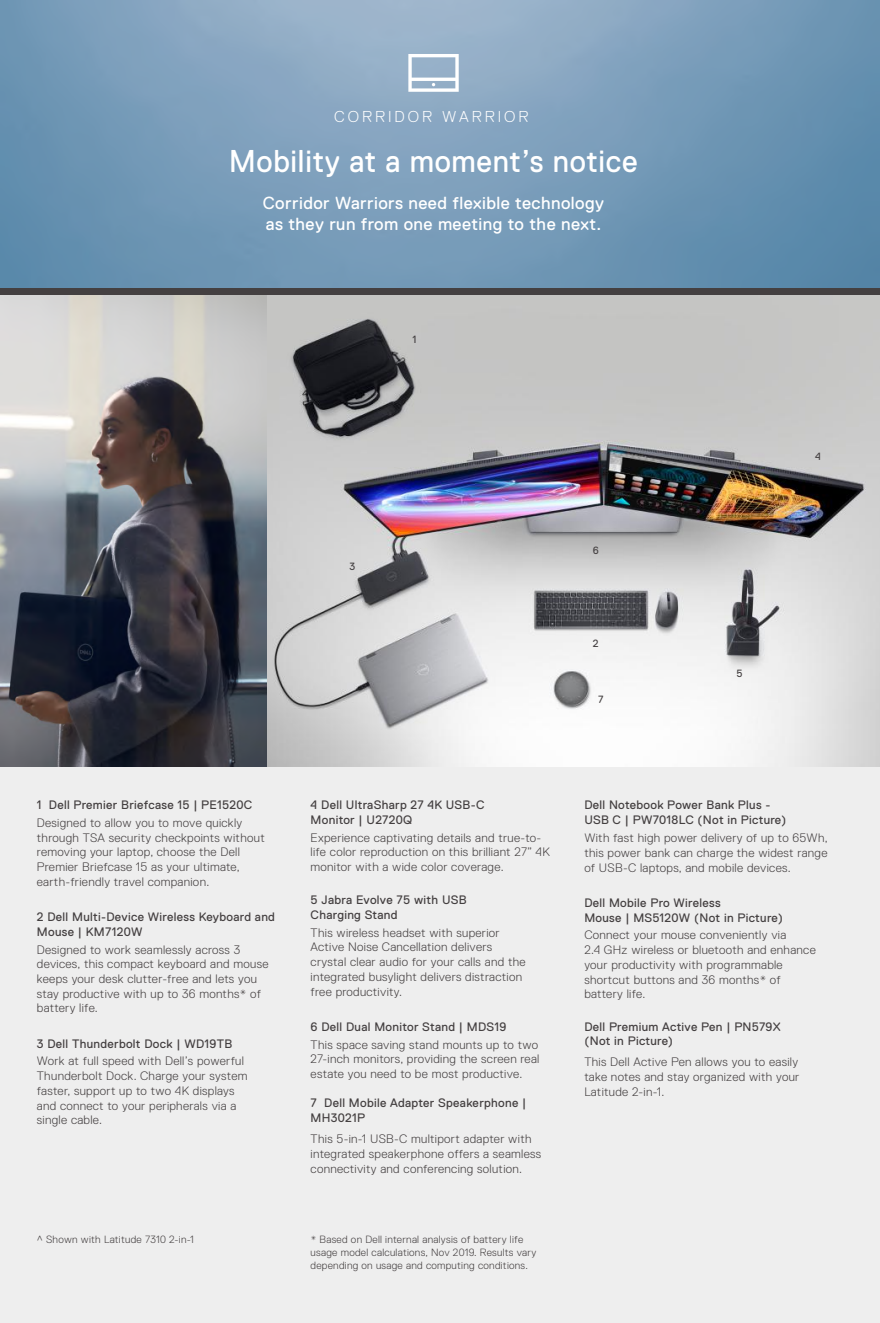
<style>
.page{position:relative;width:880px;height:1323px;background:#fff}
.page>*{position:absolute;margin:0;border:0;box-sizing:border-box;transform-origin:0 0}
.t1{font:31.5px "Dell Replica";letter-spacing:.025em;color:#fff;scale:.95 1}
.t2{font:17.5px/21px "Dell Replica";letter-spacing:.025em;color:#fff}
.t3{font:300 15.75px "Dell Replica";letter-spacing:.19em;color:#fff}
.t4{font:300 12.25px/14.7px "Dell Replica";letter-spacing:.025em;color:#444041}
.t5{font:12.25px/14.7px "Dell Replica";letter-spacing:.025em;color:#444041}
.t6{font:300 10.5px/12.6px "Dell Replica";letter-spacing:.025em;color:#444041}
.t7{font:10.5px "Dell Replica";color:#444041}
</style>
<div class="page">
<div style="left:0;top:766px;width:879px;height:557px;background:#eee"></div>
<img style="left:0;top:0;width:879px;height:289px">
<img style="left:0;top:295px;width:879px;height:471px">
<div style="left:0;top:289px;width:879px;height:6px;background:#444041"></div>
<svg style="left:408px;top:54px;width:50px;height:38px"></svg>
<p class="t3" style="left:334px;top:107px;width:196px">CORRIDOR WARRIOR</p>
<h1 class="t1" style="left:229px;top:144px;width:431px">Mobility at a moment’s notice</h1>
<h2 class="t2" style="left:263px;top:193px;width:343px">Corridor Warriors need flexible technology as they run from one meeting to the next.</h2>
<p class="t7" style="left:412px;top:333px;width:5px">1</p>
<p class="t7" style="left:349px;top:561px;width:7px">3</p>
<p class="t7" style="left:592px;top:545px;width:7px">6</p>
<p class="t7" style="left:592px;top:638px;width:7px">2</p>
<p class="t7" style="left:598px;top:694px;width:7px">7</p>
<p class="t7" style="left:815px;top:450px;width:7px">4</p>
<p class="t7" style="left:736px;top:667px;width:8px">5</p>
<p class="t5" style="left:37px;top:798px;width:217px">1 Dell Premier Briefcase 15 | PE1520C</p>
<p class="t4" style="left:37px;top:816px;width:229px">Designed to allow you to move quickly through TSA security checkpoints without removing your laptop, choose the Dell Premier Briefcase 15 as your ultimate, earth-friendly travel companion.</p>
<p class="t5" style="left:37px;top:910px;width:240px">2 Dell Multi-Device Wireless Keyboard and<br>Mouse | KM7120W</p>
<p class="t4" style="left:37px;top:942px;width:233px">Designed to work seamlessly across 3 devices, this compact keyboard and mouse keeps your desk clutter-free and lets you stay productive with up to 36 months* of battery life.</p>
<p class="t5" style="left:37px;top:1036px;width:197px">3 Dell Thunderbolt Dock | WD19TB</p>
<p class="t4" style="left:37px;top:1054px;width:212px">Work at full speed with Dell’s powerful<br>Thunderbolt Dock. Charge your system faster, support up to two 4K displays and connect to your peripherals via a single cable.</p>
<p class="t5" style="left:310px;top:798px;width:175px">4 Dell UltraSharp 27 4K USB-C<br>Monitor | U2720Q</p>
<p class="t4" style="left:310px;top:830px;width:241px">Experience captivating details and true-to&shy;life color reproduction on this brilliant 27” 4K monitor with a wide color coverage.</p>
<p class="t5" style="left:310px;top:893px;width:158px">5 Jabra Evolve 75 with USB<br>Charging Stand</p>
<p class="t4" style="left:310px;top:925px;width:216px">This wireless headset with superior Active Noise Cancellation delivers crystal clear audio for your calls and the integrated busylight delivers distraction free productivity.</p>
<p class="t5" style="left:310px;top:1019px;width:197px">6 Dell Dual Monitor Stand | MDS19</p>
<p class="t4" style="left:310px;top:1037px;width:230px;text-align:justify">This space saving stand mounts up to two 27-inch monitors, providing the screen real estate you need to be most productive.</p>
<p class="t5" style="left:310px;top:1096px;width:217px">7 Dell Mobile Adapter Speakerphone |<br>MH3021P</p>
<p class="t4" style="left:310px;top:1132px;width:232px">This 5-in-1 USB-C multiport adapter with integrated speakerphone offers a seamless connectivity and conferencing solution.</p>
<p class="t6" style="left:37px;top:1233px;width:158px">^ Shown with Latitude 7310 2-in-1</p>
<p class="t6" style="left:310px;top:1233px;width:227px">* Based on Dell internal analysis of battery life usage model calculations, Nov 2019. Results vary depending on usage and computing conditions.</p>
<p class="t5" style="left:584px;top:798px;width:203px">Dell Notebook Power Bank Plus -<br>USB C | PW7018LC (Not in Picture)</p>
<p class="t4" style="left:584px;top:831px;width:245px;text-align:justify">With fast high power delivery of up to 65Wh, this power bank can charge the widest range of USB-C laptops, and mobile devices.</p>
<p class="t5" style="left:584px;top:896px;width:200px">Dell Mobile Pro Wireless<br>Mouse | MS5120W (Not in Picture)</p>
<p class="t4" style="left:584px;top:928px;width:233px">Connect your mouse conveniently via<br>2.4 GHz wireless or bluetooth and enhance your productivity with programmable shortcut buttons and 36 months* of battery life.</p>
<p class="t5" style="left:584px;top:1019px;width:198px">Dell Premium Active Pen | PN579X (Not in Picture)</p>
<p class="t4" style="left:584px;top:1055px;width:216px;text-align:justify">This Dell Active Pen allows you to easily take notes and stay organized with your Latitude 2-in-1.</p>
</div>
